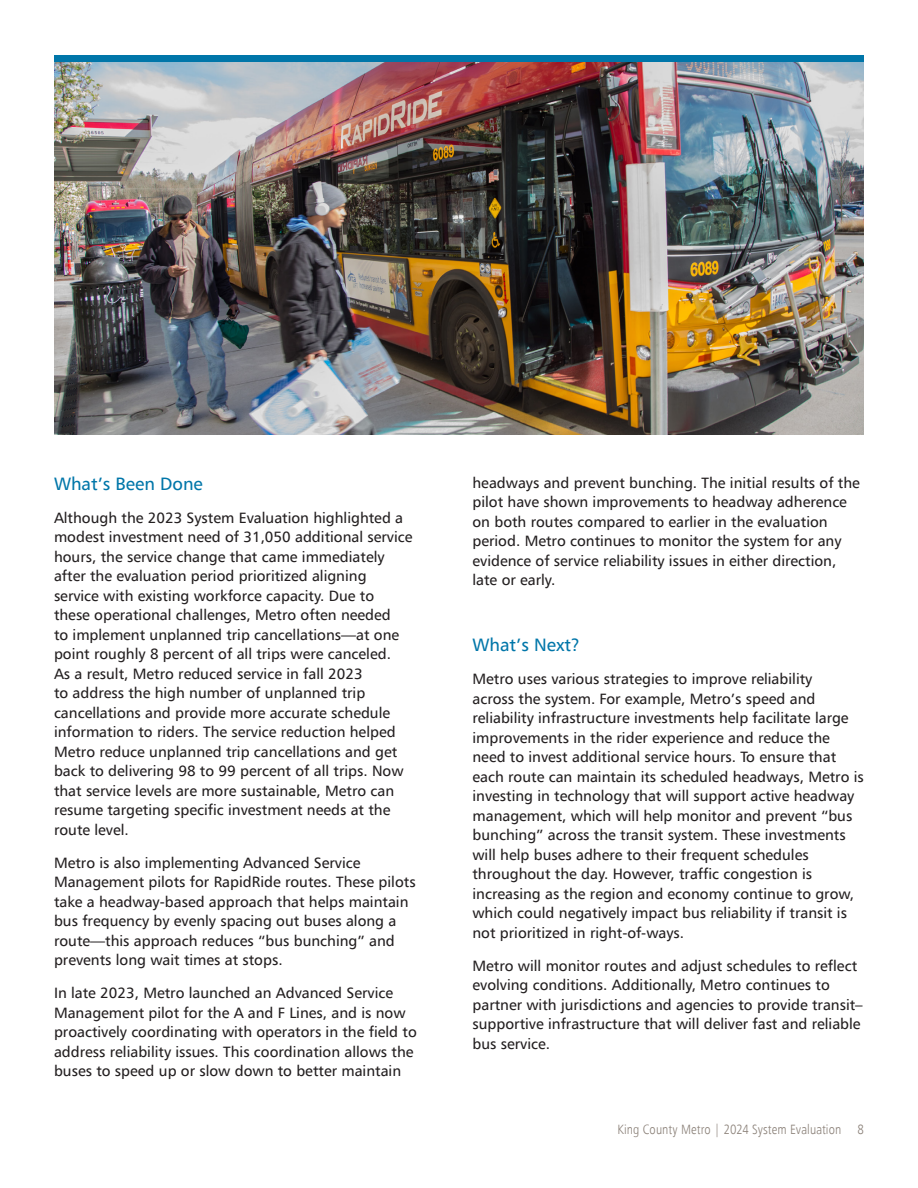
<style>
.page{position:relative;width:918px;height:1188px;background:#fff}
.page>*{position:absolute;margin:0;border:0;box-sizing:border-box;transform-origin:0 0}
.Heading_3{font:18px "Humanist 777 BT";color:#0076a9}
.t1{font:15px/19.5px "Humanist 777 BT";color:#231f20}
.t2{font:300 condensed 13.5px "Humanist 777 BT";letter-spacing:.01em;color:#8c827a}
</style>
<div class="page">
<img style="left:54px;top:62px;width:810px;height:372px">
<div style="left:54px;top:55px;width:810px;height:7px;background:#0076a9"></div>
<p class="Heading_3" style="left:54px;top:472px;width:150px">What’s Been Done</p>
<p class="t1" style="left:54px;top:508px;width:360px">Although the 2023 System Evaluation highlighted a modest investment need of 31,050 additional service hours, the service change that came immediately after the evaluation period prioritized aligning service with existing workforce capacity. Due to these operational challenges, Metro often needed<br>to implement unplanned trip cancellations—at one point roughly 8 percent of all trips were canceled.<br>As a result, Metro reduced service in fall 2023<br>to address the high number of unplanned trip cancellations and provide more accurate schedule information to riders. The service reduction helped Metro reduce unplanned trip cancellations and get back to delivering 98 to 99 percent of all trips. Now that service levels are more sustainable, Metro can resume targeting specific investment needs at the route level.</p>
<p class="t1" style="left:54px;top:853px;width:363px">Metro is also implementing Advanced Service Management pilots for RapidRide routes. These pilots take a headway-based approach that helps maintain bus frequency by evenly spacing out buses along a route—this approach reduces “bus bunching” and prevents long wait times at stops.</p>
<p class="t1" style="left:54px;top:983px;width:364px">In late 2023, Metro launched an Advanced Service Management pilot for the A and F Lines, and is now proactively coordinating with operators in the field to address reliability issues. This coordination allows the buses to speed up or slow down to better maintain</p>
<p class="t1" style="left:472px;top:472px;width:389px">headways and prevent bunching. The initial results of the pilot have shown improvements to headway adherence on both routes compared to earlier in the evaluation period. Metro continues to monitor the system for any evidence of service reliability issues in either direction, late or early.</p>
<p class="Heading_3" style="left:472px;top:634px;width:109px">What’s Next?</p>
<p class="t1" style="left:472px;top:669px;width:393px">Metro uses various strategies to improve reliability<br>across the system. For example, Metro’s speed and reliability infrastructure investments help facilitate large improvements in the rider experience and reduce the need to invest additional service hours. To ensure that each route can maintain its scheduled headways, Metro is investing in technology that will support active headway management, which will help monitor and prevent “bus bunching” across the transit system. These investments will help buses adhere to their frequent schedules throughout the day. However, traffic congestion is increasing as the region and economy continue to grow, which could negatively impact bus reliability if transit is not prioritized in right-of-ways.</p>
<p class="t1" style="left:472px;top:955px;width:392px">Metro will monitor routes and adjust schedules to reflect evolving conditions. Additionally, Metro continues to partner with jurisdictions and agencies to provide transit– supportive infrastructure that will deliver fast and reliable bus service.</p>
<p class="t2" style="left:617px;top:1121px;width:248px">King County Metro | 2024 System Evaluation 8</p>
</div>
